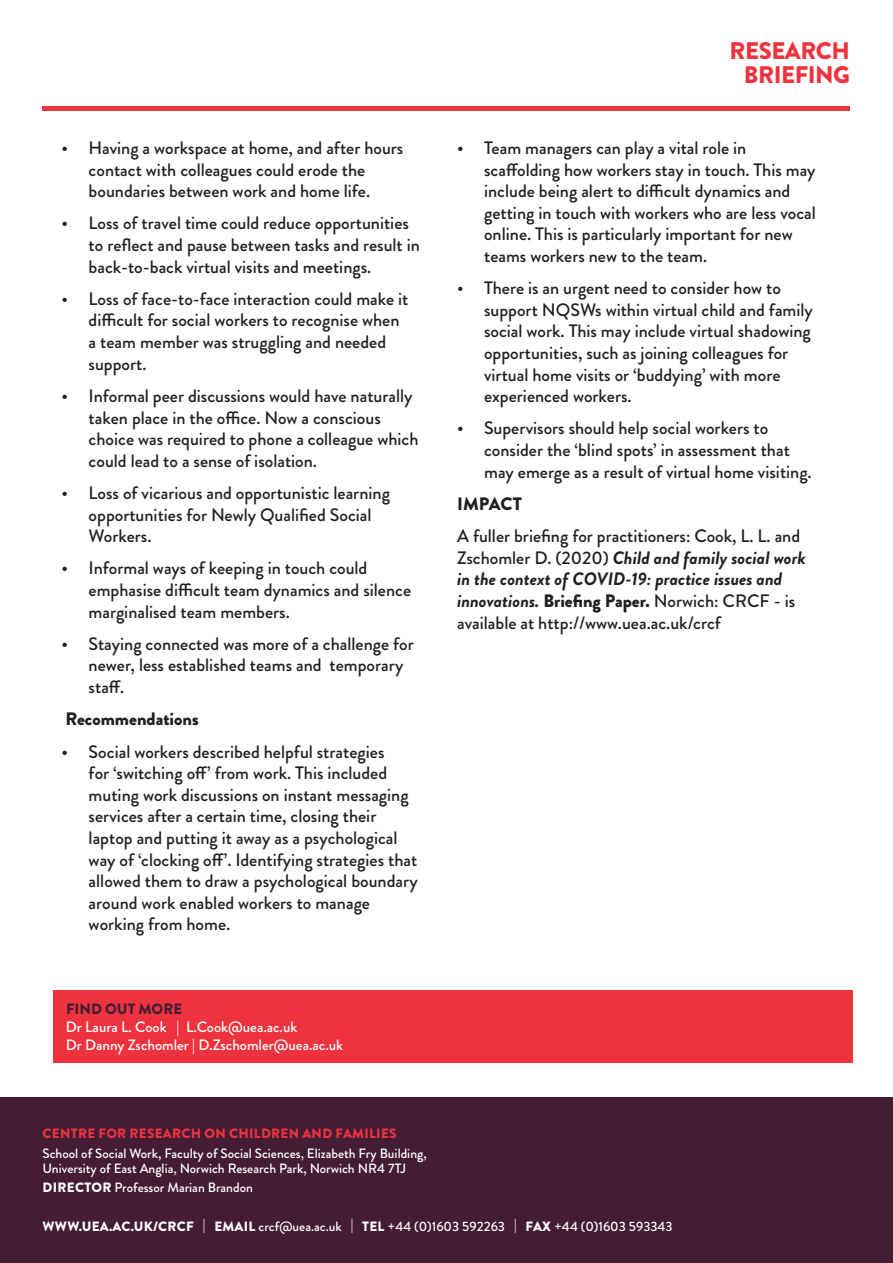
<style>
.page{position:relative;width:893px;height:1263px;background:#fff}
.page>*{position:absolute;margin:0;border:0;box-sizing:border-box;transform-origin:0 0}
.t1{font:900 24px/24px "Brandon Grotesque";letter-spacing:-.02em;color:#ee333f;text-align:right}
.main_text{font:500 18px/21.6px "Brandon Grotesque";color:#231f20}
.main_text-2{font:900 18px "Brandon Grotesque";color:#231f20}
.white_funding_text{font:500 15px "Brandon Grotesque";color:#fff}
.white_funding_text-2{font:900 15px "Brandon Grotesque";color:#441d35}
.main_text-3{font:500 13.5px/15px "Brandon Grotesque";color:#fff}
.main_text-4{font:900 13.5px "Brandon Grotesque";letter-spacing:.02em;color:#ee333f}
.s1{font-weight:700;font-style:italic}
.s2{font-weight:900}
</style>
<div class="page">
<div style="left:0;top:1097px;width:893px;height:166px;background:#441d35"></div>
<div style="left:53px;top:991px;width:800px;height:72px;background:#ee333f"></div>
<div style="left:43px;top:106px;width:807px;height:5px;background:#ee333f"></div>
<p class="main_text" style="left:89px;top:137px;width:316px;text-indent:-27px">• Having a workspace at home, and after hours contact with colleagues could erode the boundaries between work and home life.</p>
<p class="main_text" style="left:89px;top:213px;width:333px;text-indent:-27px">• Loss of travel time could reduce opportunities to reflect and pause between tasks and result in back-to-back virtual visits and meetings.</p>
<p class="main_text" style="left:89px;top:288px;width:321px;text-indent:-27px">• Loss of face-to-face interaction could make it difficult for social workers to recognise when a team member was struggling and needed support.</p>
<p class="main_text" style="left:89px;top:385px;width:331px;text-indent:-27px">• Informal peer discussions would have naturally taken place in the office. Now a conscious choice was required to phone a colleague which could lead to a sense of isolation.</p>
<p class="main_text" style="left:89px;top:482px;width:303px;text-indent:-27px">• Loss of vicarious and opportunistic learning opportunities for Newly Qualified Social<br>Workers.</p>
<p class="main_text" style="left:89px;top:558px;width:324px;text-indent:-27px">• Informal ways of keeping in touch could emphasise difficult team dynamics and silence marginalised team members.</p>
<p class="main_text" style="left:89px;top:633px;width:327px;text-indent:-27px">• Staying connected was more of a challenge for newer, less established teams and temporary staff.</p>
<p class="main_text-2" style="left:66px;top:706px;width:135px">Recommendations</p>
<p class="main_text" style="left:89px;top:741px;width:331px;text-indent:-27px">• Social workers described helpful strategies<br>for ‘switching off’ from work. This included muting work discussions on instant messaging services after a certain time, closing their laptop and putting it away as a psychological way of ‘clocking off’. Identifying strategies that allowed them to draw a psychological boundary around work enabled workers to manage working from home.</p>
<p class="white_funding_text-2" style="left:66px;top:998px;width:118px">FIND OUT MORE</p>
<p class="white_funding_text" style="left:66px;top:1017px;width:233px">Dr Laura L. Cook | L.Cook@uea.ac.uk</p>
<p class="white_funding_text" style="left:66px;top:1035px;width:279px">Dr Danny Zschomler | D.Zschomler@uea.ac.uk</p>
<p class="t1" style="left:729px;top:39px;width:122px">RESEARCH<br>BRIEFING</p>
<p class="main_text" style="left:484px;top:137px;width:333px;text-indent:-27px">• Team managers can play a vital role in scaffolding how workers stay in touch. This may include being alert to difficult dynamics and getting in touch with workers who are less vocal online. This is particularly important for new teams workers new to the team.</p>
<p class="main_text" style="left:484px;top:278px;width:330px;text-indent:-27px">• There is an urgent need to consider how to support NQSWs within virtual child and family social work. This may include virtual shadowing opportunities, such as joining colleagues for virtual home visits or ‘buddying’ with more experienced workers.</p>
<p class="main_text" style="left:484px;top:418px;width:329px;text-indent:-27px">• Supervisors should help social workers to consider the ‘blind spots’ in assessment that may emerge as a result of virtual home visiting.</p>
<p class="main_text-2" style="left:457px;top:491px;width:66px">IMPACT</p>
<p class="main_text" style="left:457px;top:525px;width:350px">A fuller briefing for practitioners: Cook, L. L. and Zschomler D. (2020) <span class="s1">Child and family social work in the context of COVID-19: practice issues and innovations.</span> <span class="s2">Briefing Paper.</span> Norwich: CRCF - is available at http://www.uea.ac.uk/crcf</p>
<p class="main_text-4" style="left:43px;top:1124px;width:355px">CENTRE FOR RESEARCH ON CHILDREN AND FAMILIES</p>
<p class="main_text-3" style="left:43px;top:1146px;width:386px">School of Social Work, Faculty of Social Sciences, Elizabeth Fry Building,<br>University of East Anglia, Norwich Research Park, Norwich NR4 7TJ</p>
<p class="main_text-3" style="left:43px;top:1180px;width:212px"><span class="s2">DIRECTOR</span> Professor Marian Brandon</p>
<p class="main_text-3" style="left:43px;top:1218px;width:632px"><span class="s2">WWW.UEA.AC.UK/CRCF</span> | <span class="s2">EMAIL</span> crcf@uea.ac.uk | <span class="s2">TEL</span> +44 (0)1603 592263 | <span class="s2">FAX</span> +44 (0)1603 593343</p>
</div>
